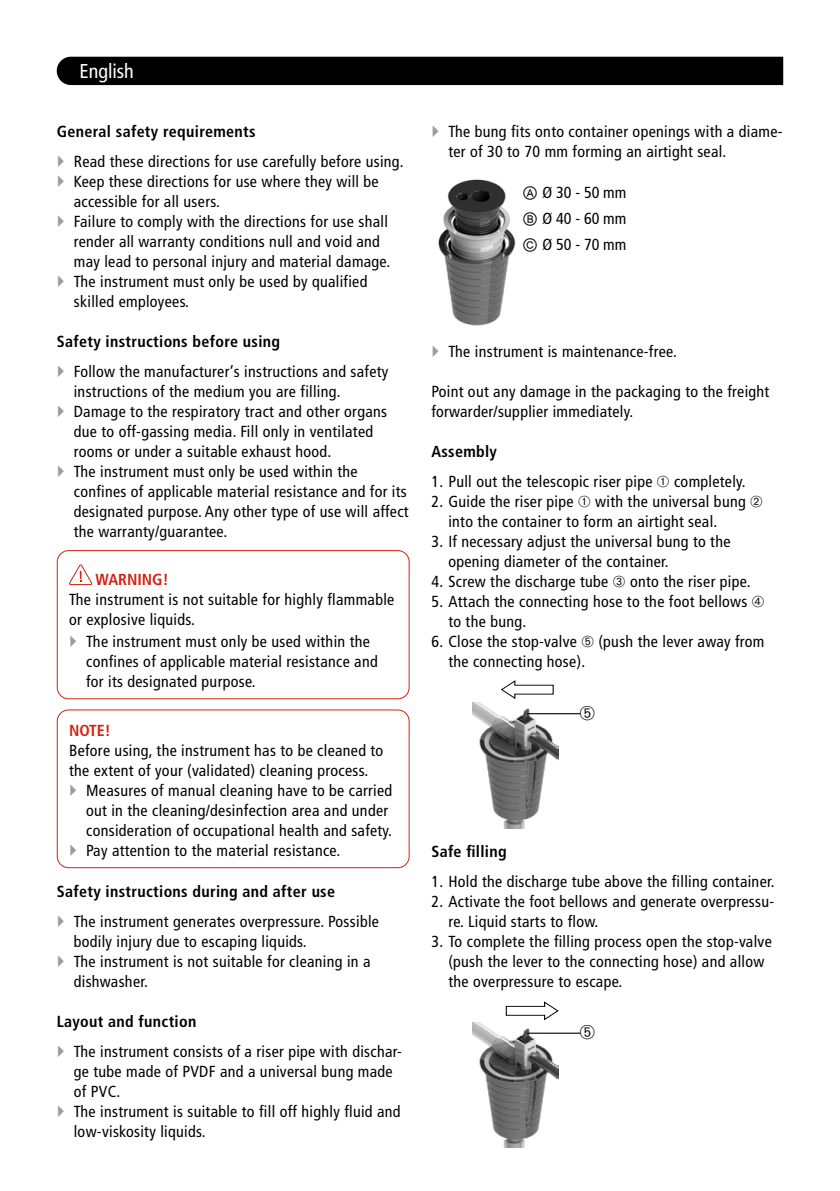
<style>
.page{position:relative;width:840px;height:1191px;background:#fff}
.page>*{position:absolute;margin:0;border:0;box-sizing:border-box;transform-origin:0 0}
.t1{font:condensed 20px "Frutiger";color:#fff}
.t2{font:condensed 16px/20px "Frutiger";letter-spacing:.02em;color:#000}
.t3{font:700 condensed 16px "Frutiger";letter-spacing:.02em;color:#000}
.t4{font:700 condensed 16px "Frutiger";color:#d32210}
.s1{font-family:"Arial Unicode MS";font-stretch:normal}
</style>
<div class="page">
<div style="left:57px;top:57px;width:725px;height:28px;background:#000"></div>
<svg style="left:69px;top:564px;width:23px;height:21px"></svg>
<div style="left:57px;top:550px;width:352px;height:149px;border:1px solid #d32210;border-radius:11px"></div>
<div style="left:57px;top:709px;width:352px;height:159px;border:1px solid #d32210;border-radius:11px"></div>
<img style="left:438px;top:179px;width:78px;height:147px">
<img style="left:472px;top:702px;width:86px;height:126px">
<svg style="left:501px;top:680px;width:52px;height:19px"></svg>
<hr style="left:527px;top:713px;width:53px;height:1px;background:#000">
<img style="left:472px;top:1022px;width:86px;height:125px">
<svg style="left:505px;top:1001px;width:53px;height:19px"></svg>
<hr style="left:527px;top:1032px;width:53px;height:1px;background:#000">
<p class="t1" style="left:79px;top:60px;width:56px">English</p>
<p class="t3" style="left:57px;top:122px;width:200px">General safety requirements</p>
<p class="t2" style="left:74px;top:151px;width:331px">Read these directions for use carefully before using.<br>Keep these directions for use where they will be accessible for all users.<br>Failure to comply with the directions for use shall render all warranty conditions null and void and may lead to personal injury and material damage.<br>The instrument must only be used by qualified skilled employees.</p>
<p class="t3" style="left:57px;top:332px;width:225px">Safety instructions before using</p>
<p class="t2" style="left:74px;top:361px;width:336px">Follow the manufacturer‘s instructions and safety instructions of the medium you are filling.<br>Damage to the respiratory tract and other organs due to off-gassing media. Fill only in ventilated rooms or under a suitable exhaust hood.<br>The instrument must only be used within the confines of applicable material resistance and for its designated purpose. Any other type of use will affect the warranty/guarantee.</p>
<p class="t4" style="left:95px;top:570px;width:75px">WARNING!</p>
<p class="t2" style="left:69px;top:589px;width:326px">The instrument is not suitable for highly flammable or explosive liquids.</p>
<p class="t2" style="left:86px;top:631px;width:293px">The instrument must only be used within the confines of applicable material resistance and for its designated purpose.</p>
<p class="t4" style="left:69px;top:720px;width:43px">NOTE!</p>
<p class="t2" style="left:69px;top:740px;width:315px">Before using, the instrument has to be cleaned to</p>
<p class="t2" style="left:69px;top:760px;width:300px">the extent of your (validated) cleaning process.</p>
<p class="t2" style="left:86px;top:780px;width:307px">Measures of manual cleaning have to be carried</p>
<p class="t2" style="left:86px;top:800px;width:303px">out in the cleaning/desinfection area and under</p>
<p class="t2" style="left:86px;top:820px;width:307px">consideration of occupational health and safety.</p>
<p class="t2" style="left:86px;top:840px;width:255px">Pay attention to the material resistance.</p>
<p class="t3" style="left:57px;top:882px;width:280px">Safety instructions during and after use</p>
<p class="t2" style="left:74px;top:911px;width:306px">The instrument generates overpressure. Possible bodily injury due to escaping liquids.<br>The instrument is not suitable for cleaning in a dishwasher.</p>
<p class="t3" style="left:57px;top:1012px;width:141px">Layout and function</p>
<p class="t2" style="left:74px;top:1041px;width:329px">The instrument consists of a riser pipe with dischar&shy;ge tube made of PVDF and a universal bung made of PVC.<br>The instrument is suitable to fill off highly fluid and low-viskosity liquids.</p>
<p class="t2" style="left:448px;top:121px;width:335px">The bung fits onto container openings with a diame&shy;ter of 30 to 70 mm forming an airtight seal.</p>
<p class="t2" style="left:522px;top:179px;width:106px;line-height:26px;text-align:justify"><span class="s1">Ⓐ</span> Ø 30 - 50 mm <span class="s1">Ⓑ</span> Ø 40 - 60 mm <span class="s1">Ⓒ</span> Ø 50 - 70 mm</p>
<p class="t2" style="left:448px;top:341px;width:230px">The instrument is maintenance-free.</p>
<p class="t2" style="left:431px;top:381px;width:339px">Point out any damage in the packaging to the freight forwarder/supplier immediately.</p>
<p class="t3" style="left:431px;top:442px;width:67px">Assembly</p>
<p class="t2" style="left:431px;top:471px;width:316px">1. Pull out the telescopic riser pipe ➀ completely.</p>
<p class="t2" style="left:448px;top:491px;width:316px;text-indent:-17px">2. Guide the riser pipe ➀ with the universal bung ➁ into the container to form an airtight seal.</p>
<p class="t2" style="left:448px;top:531px;width:283px;text-indent:-17px">3. If necessary adjust the universal bung to the opening diameter of the container.</p>
<p class="t2" style="left:431px;top:571px;width:320px">4. Screw the discharge tube ➂ onto the riser pipe.</p>
<p class="t2" style="left:448px;top:591px;width:317px;text-indent:-17px">5. Attach the connecting hose to the foot bellows ➃ to the bung.</p>
<p class="t2" style="left:448px;top:631px;width:317px;text-indent:-17px">6. Close the stop-valve ➄ (push the lever away from the connecting hose).</p>
<p class="t3" style="left:431px;top:842px;width:77px">Safe filling</p>
<p class="t2" style="left:431px;top:871px;width:344px">1. Hold the discharge tube above the filling container.</p>
<p class="t2" style="left:448px;top:891px;width:327px;text-indent:-17px">2. Activate the foot bellows and generate overpressu&shy;re. Liquid starts to flow.</p>
<p class="t2" style="left:448px;top:931px;width:325px;text-indent:-17px">3. To complete the filling process open the stop-valve (push the lever to the connecting hose) and allow the overpressure to escape.</p>
</div>
